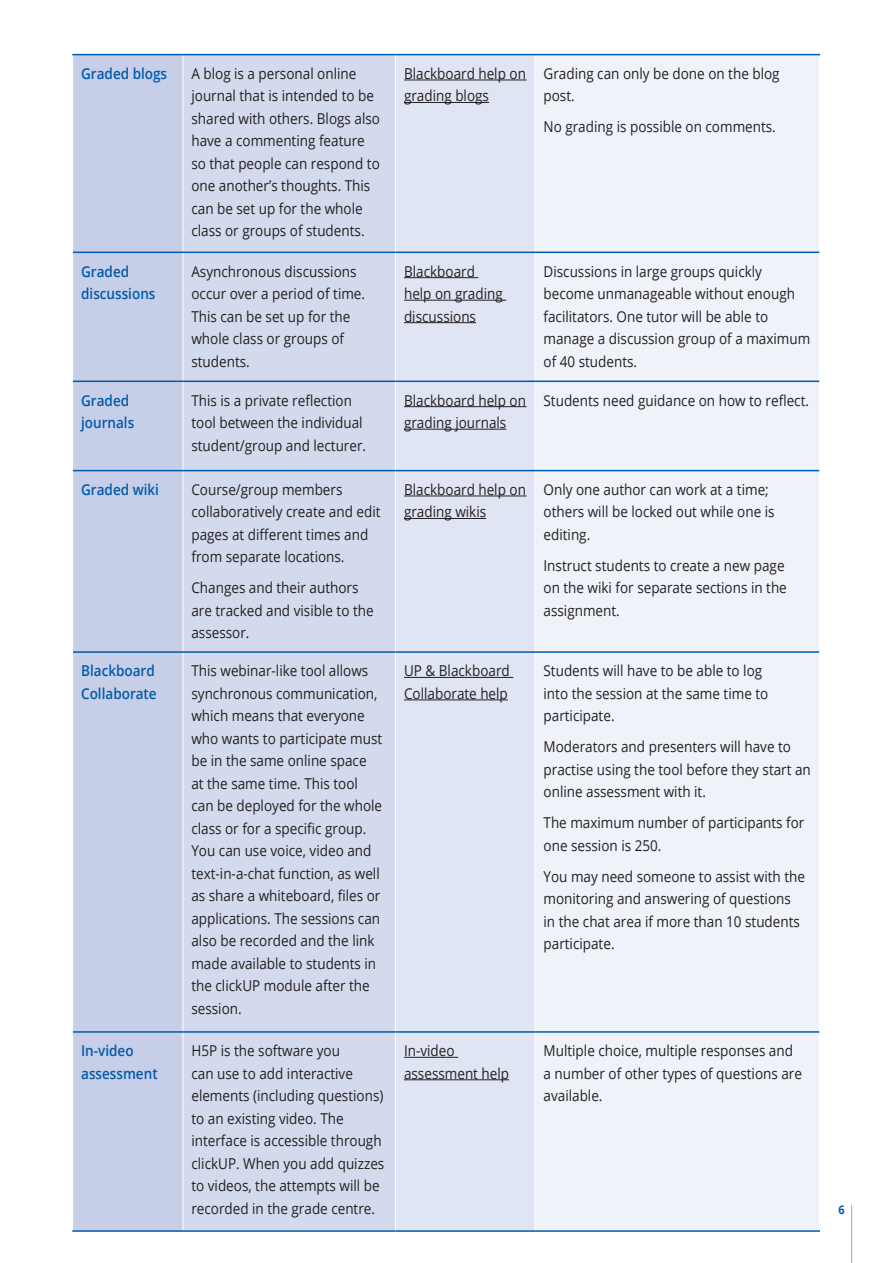
<style>
.page{position:relative;width:893px;height:1263px;background:#fff}
.page>*{position:absolute;margin:0;border:0;box-sizing:border-box;transform-origin:0 0}
.t1{font:15px/22.5px "Open Sans";color:#231f20;scale:.9 1}
.t2{font:600 15px/22.5px "Open Sans";color:#015aaa;scale:.9 1}
.t3{font:700 12px "Open Sans";color:#015aaa;scale:.9 1}
</style>
<div class="page">
<hr style="left:851px;top:1205px;width:1px;height:58px;background:#97a8d5">
<div style="left:73px;top:55px;width:110px;height:1175px;background:#c7cee8"></div>
<div style="left:184px;top:55px;width:211px;height:1175px;background:#d4daed"></div>
<div style="left:396px;top:55px;width:139px;height:1175px;background:#e0e5f3"></div>
<div style="left:536px;top:55px;width:283px;height:1175px;background:#eff2f9"></div>
<hr style="left:72px;top:1230px;width:111px;height:2px;background:#015aaa">
<hr style="left:183px;top:1230px;width:213px;height:2px;background:#015aaa">
<hr style="left:396px;top:1230px;width:139px;height:2px;background:#015aaa">
<hr style="left:535px;top:1230px;width:285px;height:2px;background:#015aaa">
<hr style="left:72px;top:54px;width:111px;height:1px;background:#015aaa">
<hr style="left:183px;top:54px;width:213px;height:1px;background:#015aaa">
<hr style="left:396px;top:54px;width:139px;height:1px;background:#015aaa">
<hr style="left:535px;top:54px;width:285px;height:1px;background:#015aaa">
<hr style="left:73px;top:252px;width:110px;height:1px;background:#015aaa">
<hr style="left:183px;top:252px;width:213px;height:1px;background:#015aaa">
<hr style="left:396px;top:252px;width:139px;height:1px;background:#015aaa">
<hr style="left:535px;top:252px;width:284px;height:1px;background:#015aaa">
<hr style="left:73px;top:381px;width:110px;height:1px;background:#015aaa">
<hr style="left:183px;top:381px;width:213px;height:1px;background:#015aaa">
<hr style="left:396px;top:381px;width:139px;height:1px;background:#015aaa">
<hr style="left:535px;top:381px;width:284px;height:1px;background:#015aaa">
<hr style="left:73px;top:470px;width:110px;height:1px;background:#015aaa">
<hr style="left:183px;top:470px;width:213px;height:1px;background:#015aaa">
<hr style="left:396px;top:470px;width:139px;height:1px;background:#015aaa">
<hr style="left:535px;top:470px;width:284px;height:1px;background:#015aaa">
<hr style="left:73px;top:651px;width:110px;height:2px;background:#015aaa">
<hr style="left:183px;top:651px;width:213px;height:2px;background:#015aaa">
<hr style="left:396px;top:651px;width:139px;height:2px;background:#015aaa">
<hr style="left:535px;top:651px;width:284px;height:2px;background:#015aaa">
<hr style="left:73px;top:1031px;width:110px;height:2px;background:#015aaa">
<hr style="left:183px;top:1031px;width:213px;height:2px;background:#015aaa">
<hr style="left:396px;top:1031px;width:139px;height:2px;background:#015aaa">
<hr style="left:535px;top:1031px;width:284px;height:2px;background:#015aaa">
<hr style="left:404px;top:80px;width:123px;height:1px;background:#231f20">
<hr style="left:404px;top:102px;width:85px;height:1px;background:#231f20">
<hr style="left:404px;top:277px;width:74px;height:1px;background:#231f20">
<hr style="left:404px;top:300px;width:102px;height:1px;background:#231f20">
<hr style="left:404px;top:322px;width:72px;height:1px;background:#231f20">
<hr style="left:404px;top:406px;width:123px;height:1px;background:#231f20">
<hr style="left:404px;top:429px;width:102px;height:1px;background:#231f20">
<hr style="left:404px;top:496px;width:123px;height:1px;background:#231f20">
<hr style="left:404px;top:518px;width:82px;height:1px;background:#231f20">
<hr style="left:404px;top:677px;width:109px;height:1px;background:#231f20">
<hr style="left:404px;top:699px;width:104px;height:1px;background:#231f20">
<hr style="left:404px;top:1057px;width:54px;height:1px;background:#231f20">
<hr style="left:404px;top:1079px;width:105px;height:1px;background:#231f20">
<p class="t2" style="left:81px;top:62px;width:97px">Graded blogs</p>
<p class="t1" style="left:191px;top:62px;width:211px">A blog is a personal online journal that is intended to be shared with others. Blogs also have a commenting feature so that people can respond to one another’s thoughts. This can be set up for the whole class or groups of students.</p>
<p class="t1" style="left:404px;top:62px;width:137px">Blackboard help on grading blogs</p>
<p class="t1" style="left:544px;top:62px;width:264px">Grading can only be done on the blog post.</p>
<p class="t1" style="left:544px;top:115px;width:260px">No grading is possible on comments.</p>
<p class="t2" style="left:81px;top:260px;width:84px">Graded discussions</p>
<p class="t1" style="left:191px;top:259px;width:194px">Asynchronous discussions occur over a period of time.<br>This can be set up for the whole class or groups of students.</p>
<p class="t1" style="left:404px;top:259px;width:111px">Blackboard help on grading discussions</p>
<p class="t1" style="left:544px;top:259px;width:298px">Discussions in large groups quickly become unmanageable without enough facilitators. One tutor will be able to manage a discussion group of a maximum of 40 students.</p>
<p class="t2" style="left:81px;top:388px;width:61px">Graded journals</p>
<p class="t1" style="left:191px;top:388px;width:196px">This is a private reflection tool between the individual student/group and lecturer.</p>
<p class="t1" style="left:404px;top:388px;width:137px">Blackboard help on grading journals</p>
<p class="t1" style="left:544px;top:388px;width:296px">Students need guidance on how to reflect.</p>
<p class="t2" style="left:81px;top:478px;width:88px">Graded wiki</p>
<p class="t1" style="left:191px;top:478px;width:212px">Course/group members collaboratively create and edit pages at different times and from separate locations.</p>
<p class="t1" style="left:191px;top:576px;width:204px">Changes and their authors are tracked and visible to the assessor.</p>
<p class="t1" style="left:404px;top:478px;width:137px">Blackboard help on grading wikis</p>
<p class="t1" style="left:544px;top:478px;width:258px">Only one author can work at a time; others will be locked out while one is editing.</p>
<p class="t1" style="left:544px;top:554px;width:272px">Instruct students to create a new page on the wiki for separate sections in the assignment.</p>
<p class="t2" style="left:81px;top:659px;width:85px">Blackboard<br>Collaborate</p>
<p class="t1" style="left:191px;top:659px;width:214px">This webinar-like tool allows synchronous communication, which means that everyone who wants to participate must be in the same online space at the same time. This tool can be deployed for the whole class or for a specific group.<br>You can use voice, video and text-in-a-chat function, as well as share a whiteboard, files or applications. The sessions can also be recorded and the link made available to students in the clickUP module after the session.</p>
<p class="t1" style="left:404px;top:659px;width:119px">UP &amp; Blackboard<br>Collaborate help</p>
<p class="t1" style="left:544px;top:659px;width:251px">Students will have to be able to log into the session at the same time to participate.</p>
<p class="t1" style="left:544px;top:735px;width:299px">Moderators and presenters will have to practise using the tool before they start an online assessment with it.</p>
<p class="t1" style="left:544px;top:811px;width:291px">The maximum number of participants for one session is 250.</p>
<p class="t1" style="left:544px;top:865px;width:292px">You may need someone to assist with the monitoring and answering of questions in the chat area if more than 10 students participate.</p>
<p class="t2" style="left:81px;top:1039px;width:86px">In-video assessment</p>
<p class="t1" style="left:191px;top:1039px;width:216px">H5P is the software you<br>can use to add interactive elements (including questions) to an existing video. The interface is accessible through clickUP. When you add quizzes to videos, the attempts will be recorded in the grade centre.</p>
<p class="t1" style="left:404px;top:1039px;width:118px">In-video assessment help</p>
<p class="t1" style="left:544px;top:1039px;width:289px">Multiple choice, multiple responses and a number of other types of questions are available.</p>
<p class="t3" style="left:838px;top:1201px;width:8px">6</p>
</div>
